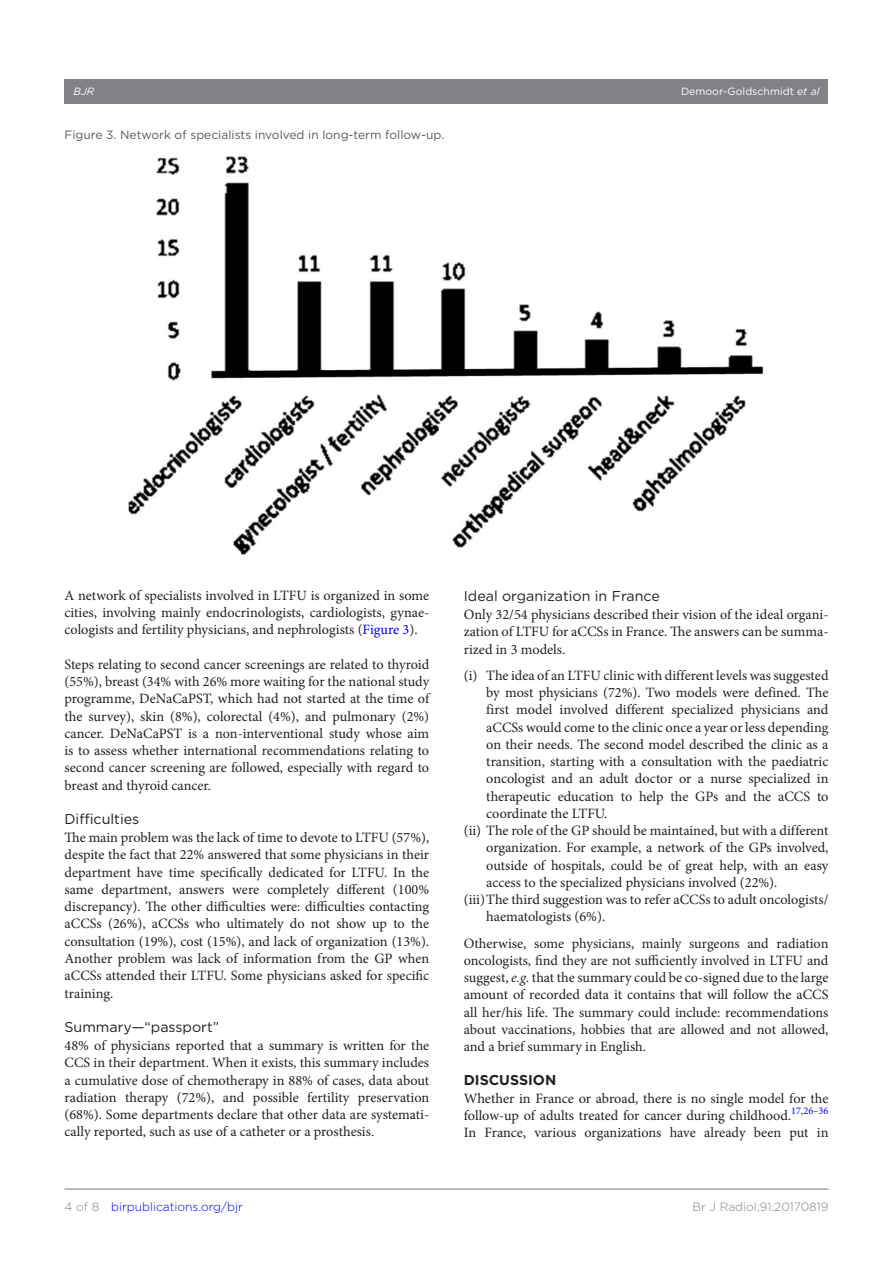
<style>
.page{position:relative;width:893px;height:1263px;background:#fff}
.page>*{position:absolute;margin:0;border:0;box-sizing:border-box;transform-origin:0 0}
.t1{font:14.25px/17.2px "Minion Pro";color:#231f20;text-align:justify}
.t2{font:14.25px "Gotham";color:#231f20}
.t3{font:700 14.25px "Gotham";color:#231f20}
.t4{font:12px "Gotham";color:#57585a}
.t5{font:300 12px "Gotham";color:#00f}
.t6{font:300 12px "Gotham";color:#808285}
.t7{font:10.5px "Gotham";color:#fff}
.t8{font:italic 10.5px "Gotham";color:#fff}
.s1{font-style:italic}
.s2{color:#00f}
.s3{color:#808285}
</style>
<div class="page">
<hr style="left:64px;top:1188px;width:764px;height:2px;background:#808285">
<div style="left:64px;top:79px;width:764px;height:24px;background:#808285"></div>
<img style="left:128px;top:156px;width:636px;height:399px">
<p class="t8" style="left:74px;top:85px;width:22px">BJR</p>
<p class="t7" style="left:681px;top:85px;width:140px">Demoor-Goldschmidt <span class="s1">et al</span></p>
<p class="t4" style="left:64px;top:127px;width:381px">Figure 3. Network of specialists involved in long-term follow-up.</p>
<p class="t1" style="left:64px;top:587px;width:366px">A network of specialists involved in LTFU is organized in some cities, involving mainly endocrinologists, cardiologists, gynae&shy;cologists and fertility physicians, and nephrologists (<span class="s2">Figure 3</span>).</p>
<p class="t1" style="left:64px;top:656px;width:366px">Steps relating to second cancer screenings are related to thyroid (55%), breast (34% with 26% more waiting for the national study programme, DeNaCaPST, which had not started at the time of the survey), skin (8%), colorectal (4%), and pulmonary (2%) cancer. DeNaCaPST is a non-interventional study whose aim is to assess whether international recommendations relating to second cancer screening are followed, especially with regard to breast and thyroid cancer.</p>
<p class="t2" style="left:64px;top:810px;width:76px">Difficulties</p>
<p class="t1" style="left:64px;top:829px;width:366px">The main problem was the lack of time to devote to LTFU (57%), despite the fact that 22% answered that some physicians in their department have time specifically dedicated for LTFU. In the same department, answers were completely different (100% discrepancy). The other difficulties were: difficulties contacting aCCSs (26%), aCCSs who ultimately do not show up to the consultation (19%), cost (15%), and lack of organization (13%).<br>Another problem was lack of information from the GP when aCCSs attended their LTFU. Some physicians asked for specific training.</p>
<p class="t2" style="left:64px;top:1018px;width:156px">Summary—“passport”</p>
<p class="t1" style="left:64px;top:1037px;width:366px">48% of physicians reported that a summary is written for the CCS in their department. When it exists, this summary includes a cumulative dose of chemotherapy in 88% of cases, data about radiation therapy (72%), and possible fertility preservation (68%). Some departments declare that other data are systemati&shy;cally reported, such as use of a catheter or a prosthesis.</p>
<p class="t2" style="left:464px;top:587px;width:198px">Ideal organization in France</p>
<p class="t1" style="left:464px;top:606px;width:366px">Only 32/54 physicians described their vision of the ideal organi&shy;zation of LTFU for aCCSs in France. The answers can be summa&shy;rized in 3 models.</p>
<p class="t1" style="left:464px;top:667px;width:366px">(i) The idea of an LTFU clinic with different levels was suggested</p>
<p class="t1" style="left:486px;top:684px;width:344px">by most physicians (72%). Two models were defined. The</p>
<p class="t1" style="left:486px;top:701px;width:344px">first model involved different specialized physicians and</p>
<p class="t1" style="left:486px;top:718px;width:344px">aCCSs would come to the clinic once a year or less depending</p>
<p class="t1" style="left:486px;top:736px;width:344px">on their needs. The second model described the clinic as a</p>
<p class="t1" style="left:486px;top:753px;width:344px">transition, starting with a consultation with the paediatric</p>
<p class="t1" style="left:486px;top:770px;width:344px">oncologist and an adult doctor or a nurse specialized in</p>
<p class="t1" style="left:486px;top:787px;width:344px">therapeutic education to help the GPs and the aCCS to</p>
<p class="t1" style="left:486px;top:805px;width:123px">coordinate the LTFU.</p>
<p class="t1" style="left:464px;top:822px;width:366px">(ii) The role of the GP should be maintained, but with a different</p>
<p class="t1" style="left:486px;top:839px;width:344px">organization. For example, a network of the GPs involved,</p>
<p class="t1" style="left:486px;top:856px;width:344px">outside of hospitals, could be of great help, with an easy</p>
<p class="t1" style="left:486px;top:874px;width:293px">access to the specialized physicians involved (22%).</p>
<p class="t1" style="left:464px;top:891px;width:366px">(iii)The third suggestion was to refer aCCSs to adult oncologists/</p>
<p class="t1" style="left:486px;top:908px;width:121px">haematologists (6%).</p>
<p class="t1" style="left:464px;top:934px;width:366px">Otherwise, some physicians, mainly surgeons and radiation oncologists, find they are not sufficiently involved in LTFU and suggest, <span class="s1">e.g.</span> that the summary could be co-signed due to the large amount of recorded data it contains that will follow the aCCS all her/his life. The summary could include: recommendations about vaccinations, hobbies that are allowed and not allowed, and a brief summary in English.</p>
<p class="t3" style="left:464px;top:1070px;width:94px">DISCUSSION</p>
<p class="t1" style="left:464px;top:1090px;width:366px">Whether in France or abroad, there is no single model for the follow-up of adults treated for cancer during childhood.<sup>17,26–36<br></sup>In France, various organizations have already been put in</p>
<p class="t5" style="left:64px;top:1199px;width:180px"><span class="s3">4 of 8</span> birpublications.org/bjr</p>
<p class="t6" style="left:692px;top:1199px;width:138px">Br J Radiol;91:20170819</p>
</div>
